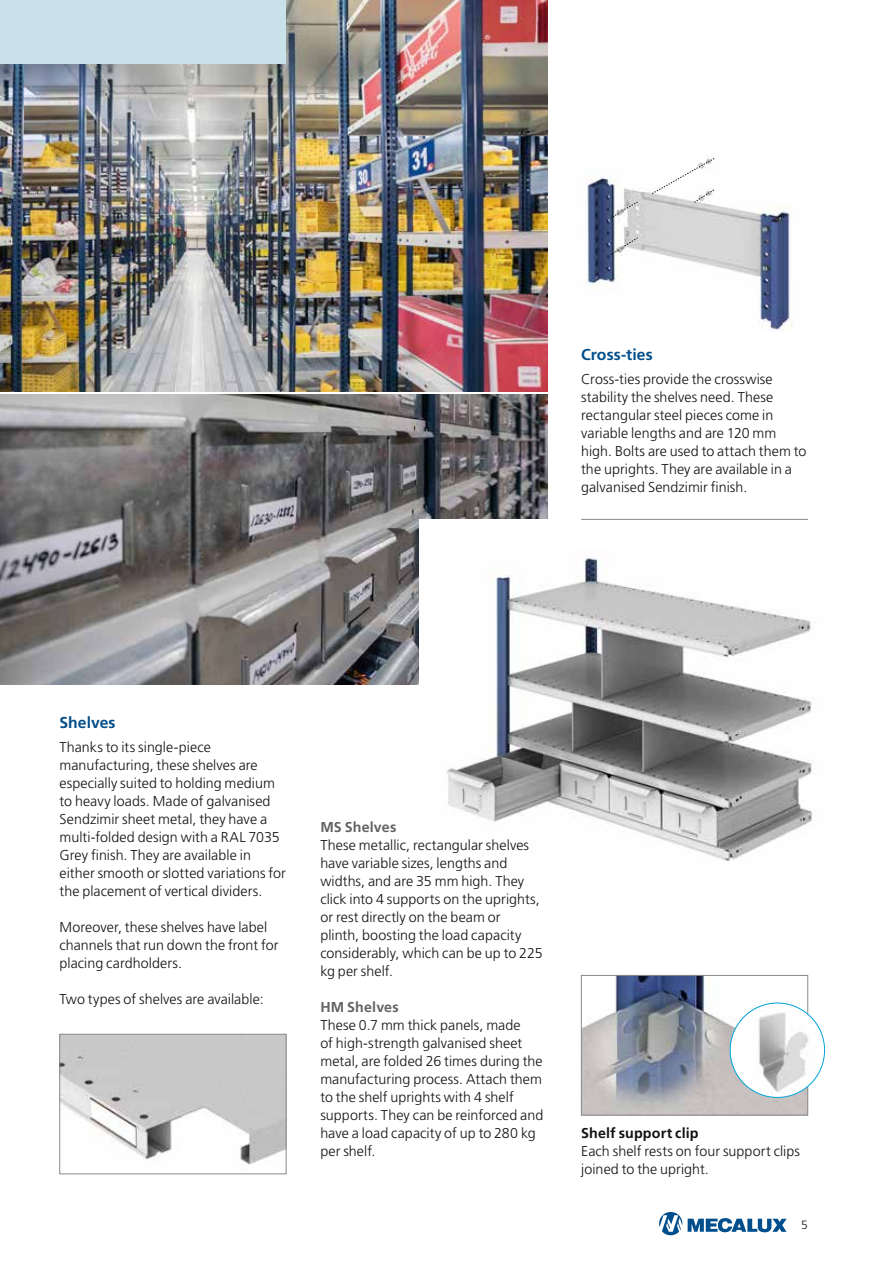
<style>
.page{position:relative;width:893px;height:1263px;background:#fff}
.page>*{position:absolute;margin:0;border:0;box-sizing:border-box;transform-origin:0 0}
.t1{font:700 15.75px "Frutiger LT Std";letter-spacing:.005em;color:#004e8b}
.t2{font:300 14.25px/18px "Frutiger LT Std";letter-spacing:.005em;color:#121212}
.t3{font:700 14.25px "Frutiger LT Std";letter-spacing:.01em;color:#606362}
.t4{font:700 14.25px "Frutiger LT Std";letter-spacing:.01em;color:#121212}
.t5{font:300 12px "Frutiger LT Std";color:#121212}
</style>
<div class="page">
<img style="left:0;top:0;width:547px;height:391px">
<img style="left:0;top:395px;width:547px;height:290px">
<div style="left:419px;top:519px;width:437px;height:374px;background:#fff"></div>
<img style="left:446px;top:558px;width:370px;height:303px">
<img style="left:585px;top:171px;width:208px;height:159px">
<svg style="left:610px;top:202px;width:28px;height:16px"></svg>
<svg style="left:610px;top:237px;width:28px;height:18px"></svg>
<svg style="left:652px;top:158px;width:63px;height:45px"></svg>
<hr style="left:581px;top:519px;width:227px;height:1px;background:#888a8a">
<img style="left:62px;top:1036px;width:222px;height:129px">
<div style="left:60px;top:1034px;width:226px;height:140px;border:1px solid #888a8a"></div>
<img style="left:583px;top:977px;width:223px;height:136px">
<div style="left:581px;top:975px;width:227px;height:140px;border:1px solid #888a8a"></div>
<div style="left:730px;top:1003px;width:95px;height:94px;background:#fff;border-radius:50%"></div>
<img style="left:748px;top:1009px;width:69px;height:88px">
<div style="left:0;top:0;width:286px;height:64px;background:#c9e2ea"></div>
<svg style="left:659px;top:1212px;width:23px;height:23px"></svg>
<svg style="left:688px;top:1218px;width:99px;height:15px"></svg>
<p class="t1" style="left:581px;top:345px;width:73px">Cross-ties</p>
<p class="t2" style="left:581px;top:370px;width:227px">Cross-ties provide the crosswise stability the shelves need. These rectangular steel pieces come in variable lengths and are 120 mm high. Bolts are used to attach them to the uprights. They are available in a galvanised Sendzimir finish.</p>
<p class="t1" style="left:60px;top:713px;width:58px">Shelves</p>
<p class="t2" style="left:60px;top:738px;width:228px">Thanks to its single-piece manufacturing, these shelves are especially suited to holding medium to heavy loads. Made of galvanised Sendzimir sheet metal, they have a multi-folded design with a RAL 7035<br>Grey finish. They are available in either smooth or slotted variations for the placement of vertical dividers.</p>
<p class="t2" style="left:60px;top:918px;width:221px">Moreover, these shelves have label channels that run down the front for placing cardholders.</p>
<p class="t2" style="left:60px;top:990px;width:206px">Two types of shelves are available:</p>
<p class="t3" style="left:320px;top:819px;width:77px">MS Shelves</p>
<p class="t2" style="left:320px;top:836px;width:224px">These metallic, rectangular shelves have variable sizes, lengths and widths, and are 35 mm high. They click into 4 supports on the uprights, or rest directly on the beam or plinth, boosting the load capacity considerably, which can be up to 225 kg per shelf.</p>
<p class="t3" style="left:320px;top:999px;width:80px">HM Shelves</p>
<p class="t2" style="left:320px;top:1016px;width:225px">These 0.7 mm thick panels, made<br>of high-strength galvanised sheet metal, are folded 26 times during the manufacturing process. Attach them to the shelf uprights with 4 shelf supports. They can be reinforced and have a load capacity of up to 280 kg per shelf.</p>
<p class="t4" style="left:581px;top:1125px;width:119px">Shelf support clip</p>
<p class="t2" style="left:581px;top:1142px;width:220px">Each shelf rests on four support clips joined to the upright.</p>
<p class="t5" style="left:801px;top:1218px;width:8px">5</p>
</div>
